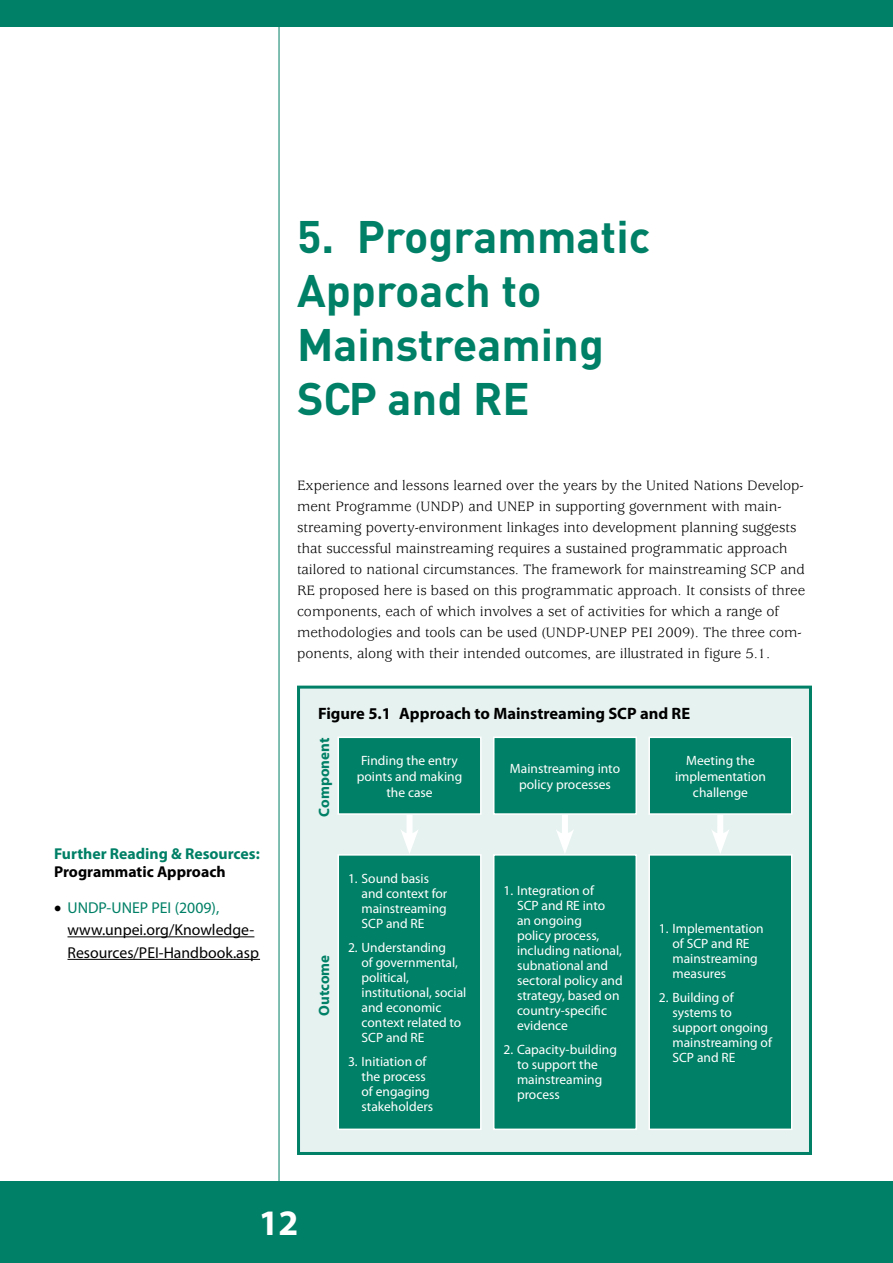
<style>
.page{position:relative;width:893px;height:1263px;background:#fff}
.page>*{position:absolute;margin:0;border:0;box-sizing:border-box;transform-origin:0 0}
.t1{font:700 45px/54px "DIN";color:#008066}
.t2{font:700 36px "Myriad Pro";color:#fff}
.t3{font:700 16.5px "Myriad Pro";color:#000}
.t4{font:15.75px/22.5px "Myriad Pro";color:#000}
.t5{font:700 15.75px "Myriad Pro";color:#008066}
.t6{font:700 15.75px "Myriad Pro";color:#000}
.t7{font:15px/21px "Usherwood";color:#000}
.t8{font:700 15px "Myriad Pro";color:#008066}
.t9{font:13.5px/15px "Myriad Pro";color:#fff}
.s1{color:#008066}
</style>
<div class="page">
<div style="left:0;top:1182px;width:893px;height:81px;background:#008066"></div>
<hr style="left:279px;top:0;width:1px;height:1263px;background:#008066">
<div style="left:0;top:0;width:893px;height:27px;background:#008066"></div>
<hr style="left:68px;top:936px;width:186px;height:1px;background:#000">
<hr style="left:68px;top:959px;width:192px;height:1px;background:#000">
<div style="left:298px;top:687px;width:512px;height:466px;background:#e6f2f0"></div>
<div style="left:297px;top:686px;width:515px;height:469px;border:3px solid #008066"></div>
<div style="left:338px;top:737px;width:143px;height:77px;background:#008066"></div>
<div style="left:338px;top:736px;width:144px;height:79px;border:2px solid #fff"></div>
<div style="left:494px;top:737px;width:142px;height:77px;background:#008066"></div>
<div style="left:493px;top:736px;width:144px;height:79px;border:2px solid #fff"></div>
<div style="left:649px;top:737px;width:143px;height:77px;background:#008066"></div>
<div style="left:648px;top:736px;width:144px;height:79px;border:2px solid #fff"></div>
<div style="left:338px;top:855px;width:143px;height:274px;background:#008066"></div>
<div style="left:338px;top:854px;width:144px;height:276px;border:2px solid #fff"></div>
<div style="left:494px;top:855px;width:142px;height:274px;background:#008066"></div>
<div style="left:493px;top:854px;width:144px;height:276px;border:2px solid #fff"></div>
<div style="left:649px;top:855px;width:143px;height:274px;background:#008066"></div>
<div style="left:648px;top:854px;width:144px;height:276px;border:2px solid #fff"></div>
<div style="left:407px;top:815px;width:6px;height:24px;background:#fff"></div>
<svg style="left:401px;top:829px;width:17px;height:25px"></svg>
<div style="left:562px;top:815px;width:6px;height:24px;background:#fff"></div>
<svg style="left:556px;top:830px;width:18px;height:23px"></svg>
<div style="left:717px;top:815px;width:6px;height:24px;background:#fff"></div>
<svg style="left:712px;top:830px;width:17px;height:24px"></svg>
<h1 class="t1" style="left:297px;top:208px;width:355px">5. Programmatic<br>Approach to<br>Mainstreaming<br>SCP and RE</h1>
<p class="t7" style="left:297px;top:475px;width:510px">Experience and lessons learned over the years by the United Nations Develop&shy;ment Programme (UNDP) and UNEP in supporting government with main&shy;streaming poverty-environment linkages into development planning suggests that successful mainstreaming requires a sustained programmatic approach tailored to national circumstances. The framework for mainstreaming SCP and RE proposed here is based on this programmatic approach. It consists of three components, each of which involves a set of activities for which a range of methodologies and tools can be used (UNDP-UNEP PEI 2009). The three com&shy;ponents, along with their intended outcomes, are illustrated in figure 5.1.</p>
<p class="t5" style="left:54px;top:843px;width:207px">Further Reading &amp; Resources:</p>
<p class="t6" style="left:54px;top:861px;width:173px">Programmatic Approach</p>
<p class="t4" style="left:67px;top:896px;width:193px;text-indent:-13px">• <span class="s1">UNDP-UNEP PEI (2009), </span>www.unpei.org/Knowledge-<br>Resources/PEI-Handbook.asp</p>
<p class="t3" style="left:318px;top:703px;width:374px">Figure 5.1 Approach to Mainstreaming SCP and RE</p>
<p class="t9" style="left:357px;top:752px;width:107px;line-height:16.2px;text-align:center">Finding the entry points and making the case</p>
<p class="t8" style="left:314px;top:817px;width:80px;rotate:-90deg">Component</p>
<p class="t9" style="left:510px;top:760px;width:112px;line-height:16.2px;text-align:center">Mainstreaming into policy processes</p>
<p class="t9" style="left:675px;top:752px;width:92px;line-height:16.2px;text-align:center">Meeting the implementation challenge</p>
<p class="t8" style="left:314px;top:1016px;width:63px;rotate:-90deg">Outcome</p>
<p class="t9" style="left:362px;top:871px;width:87px;text-indent:-14px">1. Sound basis and context for mainstreaming<br>SCP and RE</p>
<p class="t9" style="left:362px;top:940px;width:106px;text-indent:-14px">2. Understanding<br>of governmental, political, institutional, social and economic context related to<br>SCP and RE</p>
<p class="t9" style="left:362px;top:1054px;width:73px;text-indent:-14px">3. Initiation of the process of engaging stakeholders</p>
<p class="t9" style="left:517px;top:883px;width:107px;text-indent:-14px">1. Integration of<br>SCP and RE into<br>an ongoing<br>policy process, including national, subnational and sectoral policy and strategy, based on country-specific evidence</p>
<p class="t9" style="left:517px;top:1042px;width:101px;text-indent:-14px">2. Capacity-building to support the mainstreaming process</p>
<p class="t9" style="left:672px;top:921px;width:93px;text-indent:-14px">1. Implementation of SCP and RE mainstreaming measures</p>
<p class="t9" style="left:672px;top:990px;width:101px;text-indent:-14px">2. Building of systems to support ongoing mainstreaming of<br>SCP and RE</p>
<h2 class="t2" style="left:259px;top:1199px;width:41px">12</h2>
</div>
